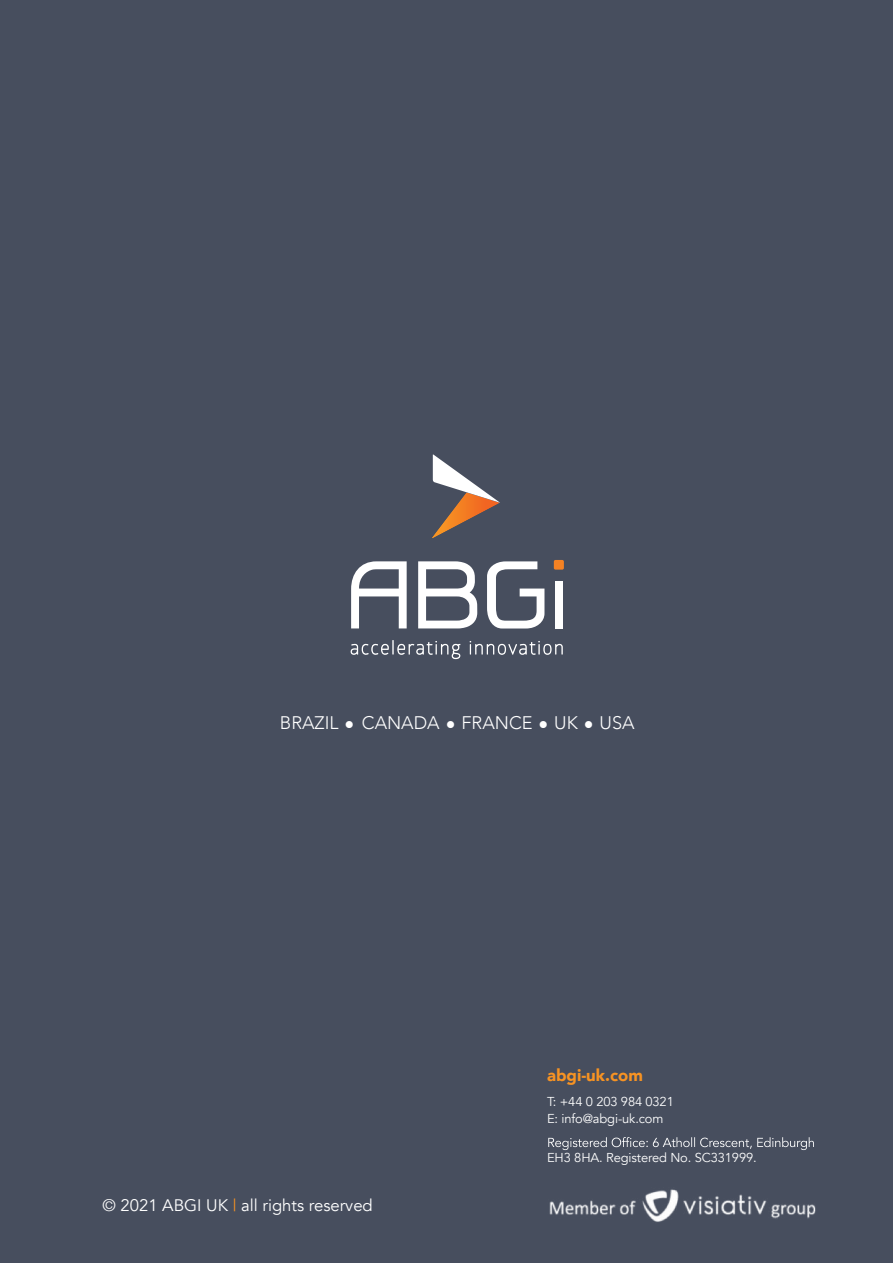
<style>
.page{position:relative;width:893px;height:1263px;background:#474e5e}
.page>*{position:absolute;margin:0;border:0;box-sizing:border-box;transform-origin:0 0}
.t1{font:300 18.15px "Avenir";color:#fff}
.t2{font:16.65px "Avenir";color:#fff}
.t3{font:900 16.65px "Avenir";color:#f79323}
.t4{font:12.9px/16.6px "Avenir";letter-spacing:-.01em;color:#fff}
.s1{color:#f79323}
</style>
<div class="page">
<div style="left:554px;top:560px;width:10px;height:10px;background:#f58223;border-radius:2px"></div>
<svg style="left:418px;top:561px;width:59px;height:67px"></svg>
<svg style="left:351px;top:561px;width:56px;height:67px"></svg>
<div style="left:555px;top:581px;width:8px;height:47px;background:#fff"></div>
<svg style="left:487px;top:561px;width:57px;height:67px"></svg>
<svg style="left:351px;top:640px;width:109px;height:19px"></svg>
<svg style="left:470px;top:641px;width:93px;height:14px"></svg>
<img style="left:432px;top:503px;width:67px;height:35px">
<svg style="left:433px;top:454px;width:67px;height:49px"></svg>
<img style="left:549px;top:1189px;width:267px;height:33px">
<svg style="left:548px;top:1137px;width:266px;height:13px"></svg>
<h1 class="t1" style="left:280px;top:712px;width:356px">BRAZIL ● CANADA ● FRANCE ● UK ● USA</h1>
<p class="t2" style="left:102px;top:1198px;width:272px">© 2021 ABGI UK <span class="s1">|</span> all rights reserved</p>
<p class="t3" style="left:547px;top:1068px;width:97px">abgi-uk.com</p>
<p class="t4" style="left:547px;top:1094px;width:128px">T: +44 0 203 984 0321<br>E: info@abgi-uk.com</p>
<p class="t4" style="left:547px;top:1151px;width:211px">EH3 8HA. Registered No. SC331999.</p>
</div>
